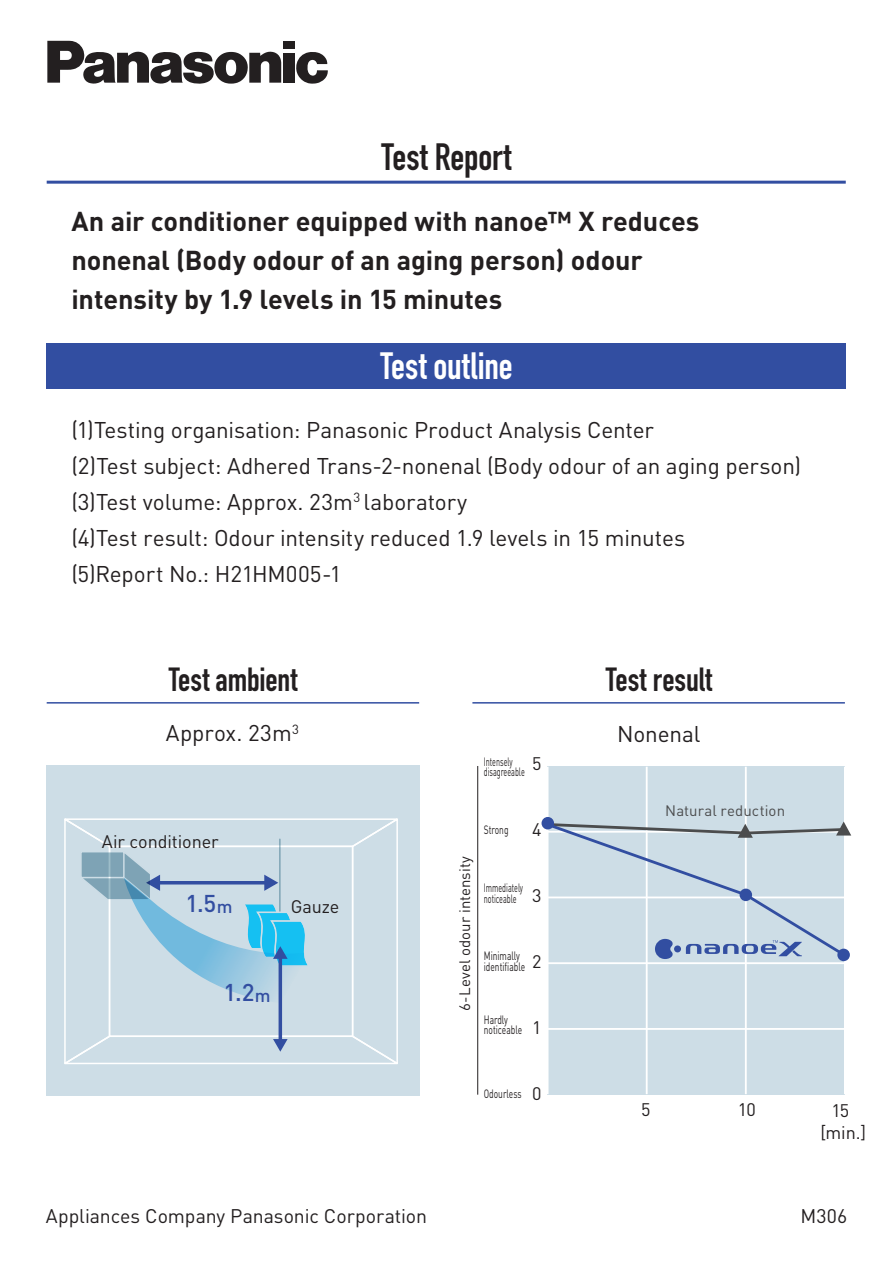
<style>
.page{position:relative;width:893px;height:1263px;background:#fff}
.page>*{position:absolute;margin:0;border:0;box-sizing:border-box;transform-origin:0 0}
.t1{font:700 37.5px "DIN Condensed";color:#fff}
.t2{font:700 37.5px "DIN Condensed";letter-spacing:-.005em;color:#231f20}
.t3{font:700 33px "DIN Condensed";letter-spacing:-.005em;color:#231f20}
.t4{font:700 27px/38.5px "DINOT";letter-spacing:-.005em;color:#231f20}
.t5{font:500 24px "DINOT";color:#324ea1}
.t6{font:22.5px/36px "DINOT";letter-spacing:-.005em;color:#231f20}
.t7{font:19.5px "DINOT";letter-spacing:-.005em;color:#231f20}
.t8{font:18px/22px "DINOT";letter-spacing:-.005em;color:#231f20;text-align:center}
.t9{font:15px "DINOT";letter-spacing:.005em;color:#231f20}
.t10{font:15px "DINOT";letter-spacing:.005em;color:#4b4c4d}
.t11{font:12px/10.5px "DINOT";color:#231f20;scale:.7 1}
.t12{font:12px/10.5px "DINOT";color:#231f20;scale:.6 1}
.s1{font-size:18px}
</style>
<div class="page">
<div style="left:47px;top:344px;width:799px;height:45px;background:#324ea1"></div>
<div style="left:46px;top:765px;width:373px;height:330px;background:#cddde6"></div>
<hr style="left:47px;top:181px;width:799px;height:3px;background:#324ea1">
<hr style="left:47px;top:702px;width:372px;height:2px;background:#324ea1">
<hr style="left:472px;top:702px;width:373px;height:2px;background:#324ea1">
<svg style="left:47px;top:41px;width:234px;height:43px"></svg>
<div style="left:283px;top:53px;width:12px;height:30px;background:#231f20"></div>
<div style="left:283px;top:41px;width:12px;height:8px;background:#231f20"></div>
<svg style="left:296px;top:52px;width:32px;height:32px"></svg>
<svg style="left:64px;top:818px;width:334px;height:247px"></svg>
<div style="left:548px;top:766px;width:297px;height:329px;background:#cddde6"></div>
<hr style="left:477px;top:766px;width:1px;height:329px;background:#231f20">
<hr style="left:745px;top:767px;width:2px;height:327px;background:#fff">
<hr style="left:844px;top:767px;width:2px;height:327px;background:#fff">
<hr style="left:646px;top:767px;width:2px;height:327px;background:#fff">
<hr style="left:548px;top:1028px;width:297px;height:2px;background:#fff">
<hr style="left:548px;top:962px;width:297px;height:2px;background:#fff">
<svg style="left:541px;top:817px;width:13px;height:12px"></svg>
<svg style="left:837px;top:949px;width:13px;height:12px"></svg>
<svg style="left:544px;top:821px;width:307px;height:138px"></svg>
<h1 class="t2" style="left:382px;top:131px;width:131px">Test Report</h1>
<p class="t4" style="left:71px;top:202px;width:630px">An air conditioner equipped with nanoe™ X reduces nonenal (Body odour of an aging person) odour intensity by 1.9 levels in 15 minutes</p>
<h1 class="t1" style="left:380px;top:340px;width:134px">Test outline</h1>
<p class="t6" style="left:71px;top:411px;width:731px">(1)Testing organisation: Panasonic Product Analysis Center<br>(2)Test subject: Adhered Trans-2-nonenal (Body odour of an aging person) (3)Test volume: Approx. 23m<sup>3</sup> laboratory<br>(4)Test result: Odour intensity reduced 1.9 levels in 15 minutes<br>(5)Report No.: H21HM005-1</p>
<h2 class="t3" style="left:169px;top:657px;width:130px">Test ambient</h2>
<h2 class="t3" style="left:606px;top:657px;width:108px">Test result</h2>
<p class="t6" style="left:166px;top:715px;width:135px">Approx. 23m<sup>3</sup></p>
<p class="t8" style="left:102px;top:830px;width:118px">Air conditioner</p>
<p class="t5" style="left:185px;top:888px;width:49px">1.5<span class="s1">m</span></p>
<p class="t8" style="left:291px;top:895px;width:50px">Gauze</p>
<p class="t5" style="left:223px;top:977px;width:49px">1.2<span class="s1">m</span></p>
<p class="t12" style="left:484px;top:756px;width:70px">Intensely disagreeable</p>
<p class="t8" style="left:532px;top:752px;width:11px">5</p>
<p class="t9" style="left:455px;top:1011px;width:156px;rotate:-90deg">6-Level odour intensity</p>
<p class="t11" style="left:484px;top:824px;width:37px">Strong</p>
<p class="t8" style="left:532px;top:818px;width:11px">4</p>
<p class="t12" style="left:484px;top:882px;width:67px">Immediately noticeable</p>
<p class="t8" style="left:532px;top:884px;width:11px">3</p>
<p class="t11" style="left:484px;top:951px;width:61px">Minimally identifiable</p>
<p class="t8" style="left:532px;top:950px;width:11px">2</p>
<p class="t11" style="left:484px;top:1014px;width:56px">Hardly noticeable</p>
<p class="t8" style="left:532px;top:1016px;width:11px">1</p>
<p class="t11" style="left:484px;top:1088px;width:56px">Odourless</p>
<p class="t8" style="left:532px;top:1082px;width:11px">0</p>
<p class="t6" style="left:617px;top:715px;width:85px">Nonenal</p>
<p class="t10" style="left:665px;top:801px;width:121px">Natural reduction</p>
<p class="t8" style="left:641px;top:1098px;width:11px">5</p>
<p class="t8" style="left:738px;top:1098px;width:20px">10</p>
<p class="t8" style="left:820px;top:1099px;width:47px">15 [min.]</p>
<p class="t7" style="left:46px;top:1204px;width:383px">Appliances Company Panasonic Corporation</p>
<p class="t7" style="left:800px;top:1204px;width:48px">M306</p>
</div>
